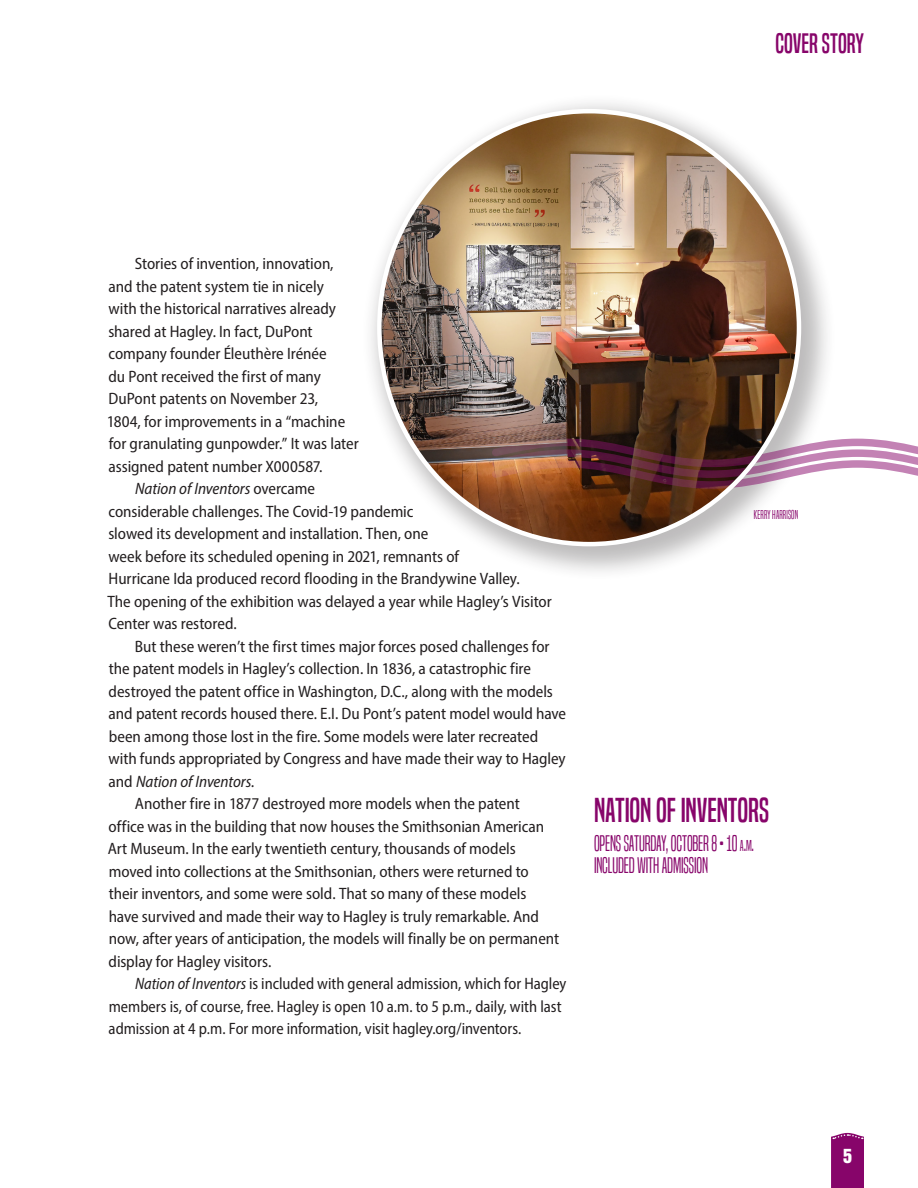
<style>
.page{position:relative;width:918px;height:1188px;background:#fff}
.page>*{position:absolute;margin:0;border:0;box-sizing:border-box;transform-origin:0 0}
.box_1{font:32.25px "Built Titling Rg";letter-spacing:-.005em;color:#87056a}
.t1{font:26.25px "Built Titling Rg";letter-spacing:-.005em;color:#87056a}
.box_2{font:21px/22.5px "Built Titling Lt";letter-spacing:-.01em;color:#87056a}
.t2{font:18px "Helvetica Inserat LT Std";color:#fff}
.story_text{font:semi-condensed 16.5px/22.5px "Myriad Pro";letter-spacing:-.005em;color:#231f20}
.story_text-2{font:semi-condensed 16.5px/22.5px "Myriad Pro";letter-spacing:-.005em;color:#231f20;scale:.96 1}
.box_2-2{font:12px "Built Titling Lt";letter-spacing:.015em;color:#87056a}
.s1{font-style:italic}
.s2{font-size:14.7px}
.s3{font-style:inherit}
</style>
<div class="page">
<svg style="left:831px;top:1133px;width:33px;height:55px;background:#8b0f70"></svg>
<div style="left:361px;top:93px;width:475px;height:488px;background:#231f20;opacity:.3"></div>
<img style="left:379px;top:111px;width:420px;height:433px">
<img style="left:490px;top:437px;width:428px;height:53px">
<p class="t1" style="left:776px;top:28px;width:90px">COVER STORY</p>
<p class="story_text" style="left:107px;top:252px;width:253px;text-indent:28px">Stories of invention, innovation, and the patent system tie in nicely<br>with the historical narratives already shared at Hagley. In fact, DuPont company founder Éleuthère Irénée<br>du Pont received the first of many DuPont patents on November 23,<br>1804, for improvements in a “machine for granulating gunpowder.” It was later assigned patent number X000587.</p>
<p class="story_text" style="left:107px;top:477px;width:446px;text-indent:28px"><span class="s1">Nation of Inventors</span> overcame<br>considerable challenges. The Covid-19 pandemic<br>slowed its development and installation. Then, one<br>week before its scheduled opening in 2021, remnants of<br>Hurricane Ida produced record flooding in the Brandywine Valley.<br>The opening of the exhibition was delayed a year while Hagley’s Visitor Center was restored.</p>
<p class="story_text" style="left:108px;top:635px;width:459px;text-indent:27px">But these weren’t the first times major forces posed challenges for the patent models in Hagley’s collection. In 1836, a catastrophic fire destroyed the patent office in Washington, D.C., along with the models and patent records housed there. E.I. Du Pont’s patent model would have been among those lost in the fire. Some models were later recreated with funds appropriated by Congress and have made their way to Hagley and <span class="s1">Nation of Inventors.</span></p>
<p class="story_text" style="left:108px;top:792px;width:453px;text-indent:27px">Another fire in 1877 destroyed more models when the patent office was in the building that now houses the Smithsonian American Art Museum. In the early twentieth century, thousands of models moved into collections at the Smithsonian, others were returned to their inventors, and some were sold. That so many of these models have survived and made their way to Hagley is truly remarkable. And now, after years of anticipation, the models will finally be on permanent display for Hagley visitors.</p>
<p class="story_text-2" style="left:109px;top:972px;width:478px;text-indent:26px"><span class="s1">Nation of Inventors</span> is included with general admission, which for Hagley members is, of course, free. Hagley is open 10 a.m. to 5 p.m., daily, with last admission at 4 p.m. For more information, visit hagley.org/inventors.</p>
<p class="box_2-2" style="left:754px;top:507px;width:46px">KERRY HARRISON</p>
<p class="box_1" style="left:594px;top:791px;width:177px">NATION OF INVENTORS</p>
<p class="box_2" style="left:594px;top:832px;width:162px">OPENS SATURDAY, OCTOBER 8 • 10 <span class="s2">a</span><span class="s3">.</span><span class="s2">m</span><span class="s3">.<br></span>INCLUDED WITH ADMISSION</p>
<p class="t2" style="left:843px;top:1145px;width:10px">5</p>
</div>
